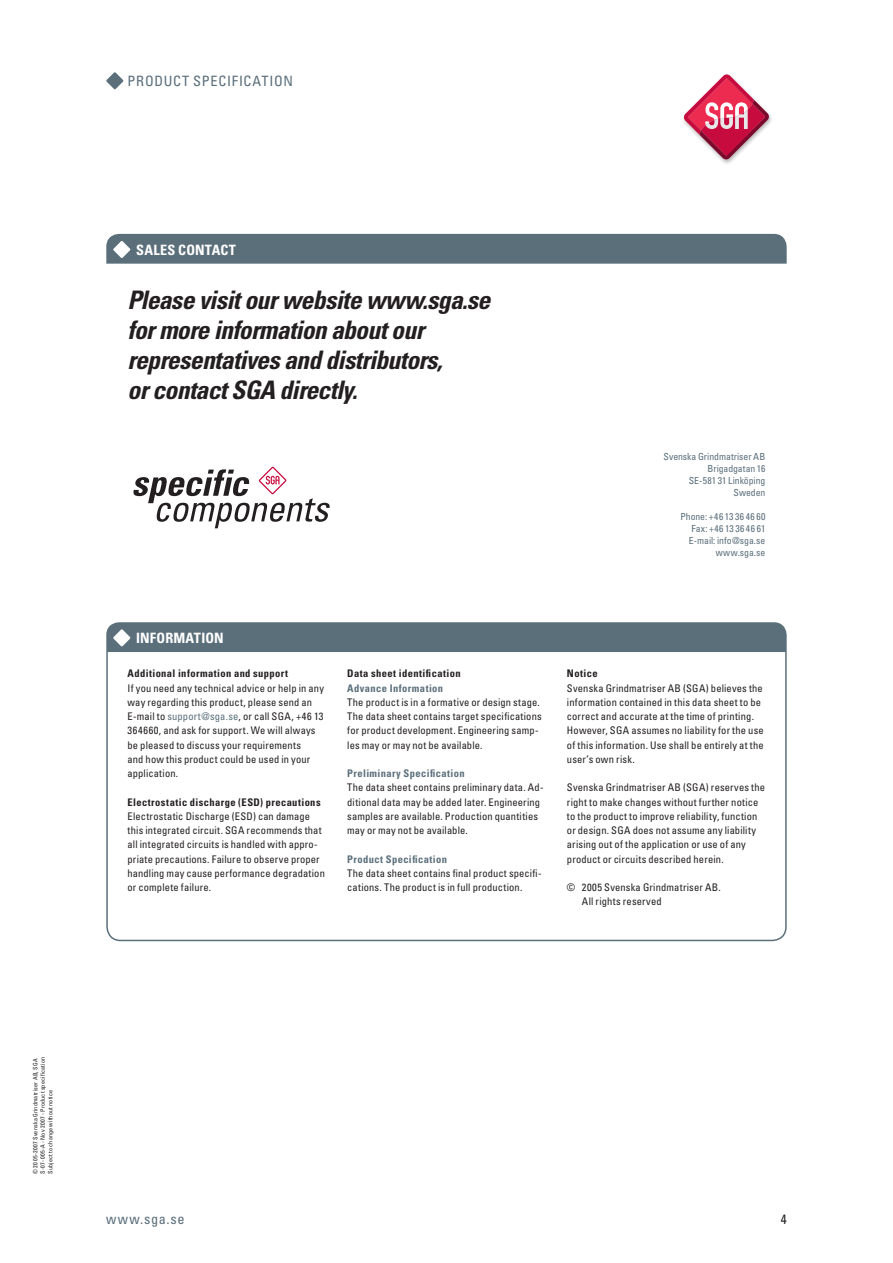
<style>
.page{position:relative;width:893px;height:1263px;background:#fff}
.page>*{position:absolute;margin:0;border:0;box-sizing:border-box;transform-origin:0 0}
.Underrubrik{font:italic 700 condensed 25.5px "Univers LT";letter-spacing:-.025em;color:#231f20}
.Markör{font:condensed 14.25px "Univers LT";letter-spacing:.045em;color:#5b6f7b}
.Avsnittsrubrik{font:700 condensed 14.25px "Univers LT";letter-spacing:.01em;color:#fff}
.t1{font:condensed 13.5px "Univers LT";color:#231f20}
.Löptext_utan_indrag{font:condensed 10.5px/14.2px "Univers LT";letter-spacing:.015em;color:#231f20}
.Mellanrubrik{font:700 condensed 10.5px "Univers LT";letter-spacing:.04em;color:#231f20}
.Mellanrubrik-2{font:700 condensed 10.5px "Univers LT";letter-spacing:.035em;color:#5b6f7b}
.Adressrad{font:condensed 9.75px/12px "Univers LT";letter-spacing:-.005em;color:#5b6f7b;text-align:right}
.t2{font:condensed 6px/7.5px "Univers LT";letter-spacing:.03em;color:#231f20}
.s1{color:#5b6f7b}
</style>
<div class="page">
<svg style="left:106px;top:652px;width:681px;height:290px"></svg>
<svg style="left:684px;top:74px;width:85px;height:85px"></svg>
<div style="left:106px;top:622px;width:681px;height:30px;background:#5b6f7b"></div>
<div style="left:106px;top:234px;width:681px;height:30px;background:#5b6f7b"></div>
<svg style="left:106px;top:72px;width:18px;height:18px"></svg>
<svg style="left:133px;top:467px;width:197px;height:61px"></svg>
<p class="Markör" style="left:128px;top:72px;width:167px">PRODUCT SPECIFICATION</p>
<p class="Avsnittsrubrik" style="left:136px;top:241px;width:101px">SALES CONTACT</p>
<p class="Underrubrik" style="left:128px;top:285px;width:364px">Please visit our website www.sga.se</p>
<p class="Underrubrik" style="left:128px;top:315px;width:298px">for more information about our</p>
<p class="Underrubrik" style="left:128px;top:345px;width:316px">representatives and distributors,</p>
<p class="Underrubrik" style="left:128px;top:375px;width:231px">or contact SGA directly.</p>
<p class="Adressrad" style="left:663px;top:450px;width:103px">Svenska Grindmatriser AB<br>Brigadgatan 16<br>SE-581 31 Linköping<br>Sweden</p>
<p class="Adressrad" style="left:680px;top:510px;width:87px">Phone: +46 13 36 46 60<br>Fax: +46 13 36 46 61<br>E-mail: info@sga.se www.sga.se</p>
<p class="Avsnittsrubrik" style="left:136px;top:629px;width:89px">INFORMATION</p>
<p class="Mellanrubrik" style="left:128px;top:667px;width:162px">Additional information and support</p>
<p class="Löptext_utan_indrag" style="left:128px;top:681px;width:198px">If you need any technical advice or help in any way regarding this product, please send an E-mail to <span class="s1">support@sga.se</span>, or call SGA, +46 13<br>364660, and ask for support. We will always be pleased to discuss your requirements<br>and how this product could be used in your application.</p>
<p class="Mellanrubrik" style="left:128px;top:795px;width:195px">Electrostatic discharge (ESD) precautions</p>
<p class="Löptext_utan_indrag" style="left:128px;top:809px;width:199px">Electrostatic Discharge (ESD) can damage this integrated circuit. SGA recommends that all integrated circuits is handled with appro&shy;priate precautions. Failure to observe proper handling may cause performance degradation or complete failure.</p>
<p class="Mellanrubrik" style="left:347px;top:667px;width:115px">Data sheet identification</p>
<p class="Mellanrubrik-2" style="left:347px;top:681px;width:97px">Advance Information</p>
<p class="Löptext_utan_indrag" style="left:347px;top:695px;width:196px">The product is in a formative or design stage.<br>The data sheet contains target specifications for product development. Engineering samp&shy;les may or may not be available.</p>
<p class="Mellanrubrik-2" style="left:347px;top:767px;width:119px">Preliminary Specification</p>
<p class="Löptext_utan_indrag" style="left:347px;top:780px;width:198px">The data sheet contains preliminary data. Ad&shy;ditional data may be added later. Engineering samples are available. Production quantities may or may not be available.</p>
<p class="Mellanrubrik-2" style="left:347px;top:852px;width:101px">Product Specification</p>
<p class="Löptext_utan_indrag" style="left:347px;top:866px;width:196px">The data sheet contains final product specifi&shy;cations. The product is in full production.</p>
<p class="Mellanrubrik" style="left:567px;top:667px;width:32px">Notice</p>
<p class="Löptext_utan_indrag" style="left:567px;top:681px;width:198px">Svenska Grindmatriser AB (SGA) believes the information contained in this data sheet to be correct and accurate at the time of printing.<br>However, SGA assumes no liability for the use of this information. Use shall be entirely at the user’s own risk.</p>
<p class="Löptext_utan_indrag" style="left:567px;top:780px;width:200px">Svenska Grindmatriser AB (SGA) reserves the right to make changes without further notice to the product to improve reliability, function or design. SGA does not assume any liability arising out of the application or use of any product or circuits described herein.</p>
<p class="Löptext_utan_indrag" style="left:567px;top:880px;width:155px">© 2005 Svenska Grindmatriser AB.</p>
<p class="Löptext_utan_indrag" style="left:582px;top:894px;width:81px">All rights reserved</p>
<p class="t2" style="left:31px;top:1174px;width:118px;rotate:-90deg">© 2005-2007 Svenska Grindmatriser AB, SGA<br>S-07-005-A - Nov 2007 - Product specification<br>Subject to change without notice</p>
<h2 class="Markör" style="left:106px;top:1210px;width:80px">www.sga.se</h2>
<p class="t1" style="left:781px;top:1210px;width:7px">4</p>
</div>
